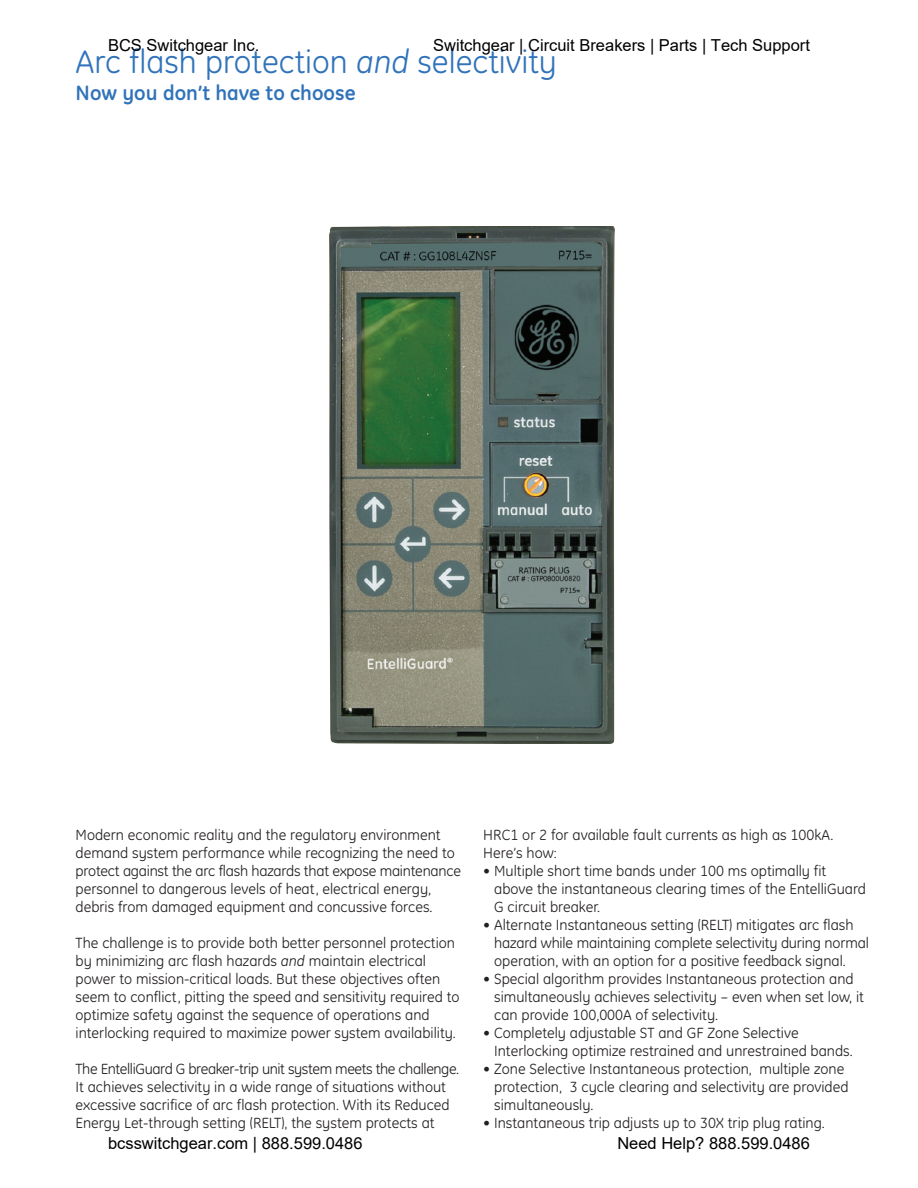
<style>
.page{position:relative;width:918px;height:1188px;background:#fff}
.page>*{position:absolute;margin:0;border:0;box-sizing:border-box;transform-origin:0 0}
.t1{font:33px "GE Inspira";color:#3073ba}
.t2{font:700 21px "GE Inspira";color:#3073ba}
.t3{font:16.5px "Arial";color:#000}
.t4{font:15px/18px "GE Inspira";color:#231f20}
.s1{font-style:italic}
</style>
<div class="page">
<img style="left:329px;top:227px;width:286px;height:517px">
<p class="t3" style="left:108px;top:33px;width:153px">BCS Switchgear Inc.</p>
<p class="t3" style="left:433px;top:33px;width:378px">Switchgear | Circuit Breakers | Parts | Tech Support</p>
<h1 class="t1" style="left:76px;top:51px;width:483px">Arc flash protection <span class="s1">and</span> selectivity</h1>
<h2 class="t2" style="left:76px;top:86px;width:281px">Now you don’t have to choose</h2>
<p class="t4" style="left:76px;top:827px;width:387px">Modern economic reality and the regulatory environment demand system performance while recognizing the need to protect against the arc flash hazards that expose maintenance personnel to dangerous levels of heat, electrical energy, debris from damaged equipment and concussive forces.</p>
<p class="t4" style="left:76px;top:935px;width:385px">The challenge is to provide both better personnel protection by minimizing arc flash hazards <span class="s1">and</span> maintain electrical power to mission-critical loads. But these objectives often seem to conflict, pitting the speed and sensitivity required to optimize safety against the sequence of operations and interlocking required to maximize power system availability.</p>
<p class="t4" style="left:76px;top:1061px;width:385px">The EntelliGuard G breaker-trip unit system meets the challenge.<br>It achieves selectivity in a wide range of situations without excessive sacrifice of arc flash protection. With its Reduced Energy Let-through setting (RELT), the system protects at</p>
<p class="t4" style="left:483px;top:827px;width:352px">HRC1 or 2 for available fault currents as high as 100kA.<br>Here’s how:</p>
<p class="t4" style="left:494px;top:863px;width:373px;text-indent:-11px">• Multiple short time bands under 100 ms optimally fit above the instantaneous clearing times of the EntelliGuard<br>G circuit breaker.</p>
<p class="t4" style="left:494px;top:917px;width:376px;text-indent:-11px">• Alternate Instantaneous setting (RELT) mitigates arc flash hazard while maintaining complete selectivity during normal operation, with an option for a positive feedback signal.</p>
<p class="t4" style="left:494px;top:971px;width:371px;text-indent:-11px">• Special algorithm provides Instantaneous protection and simultaneously achieves selectivity – even when set low, it can provide 100,000A of selectivity.</p>
<p class="t4" style="left:494px;top:1025px;width:360px;text-indent:-11px">• Completely adjustable ST and GF Zone Selective<br>Interlocking optimize restrained and unrestrained bands.</p>
<p class="t4" style="left:494px;top:1061px;width:356px;text-indent:-11px">• Zone Selective Instantaneous protection, multiple zone protection, 3 cycle clearing and selectivity are provided simultaneously.</p>
<p class="t4" style="left:483px;top:1115px;width:343px">• Instantaneous trip adjusts up to 30X trip plug rating.</p>
<p class="t3" style="left:108px;top:1132px;width:256px">bcsswitchgear.com | 888.599.0486</p>
<p class="t3" style="left:617px;top:1132px;width:194px">Need Help? 888.599.0486</p>
</div>
